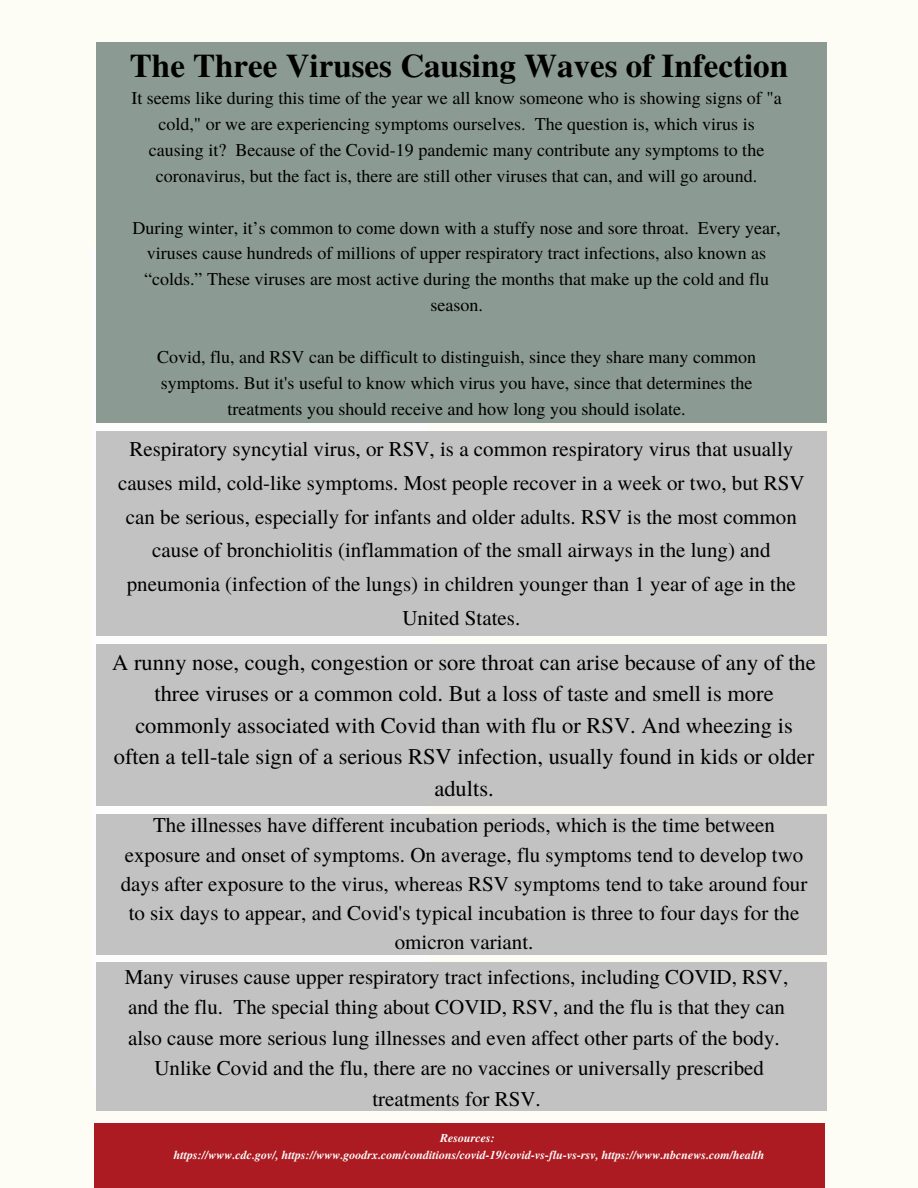
<style>
.page{position:relative;width:918px;height:1188px;background:#fdfdf5}
.page>*{position:absolute;margin:0;border:0;box-sizing:border-box;transform-origin:0 0}
.t1{font:700 33px "Te X Gyre Termes";color:#000}
.t2{font:22.5px/31.5px "Te X Gyre Termes";color:#000;text-align:center}
.t3{font:21px/33.8px "Te X Gyre Termes";color:#000;text-align:center}
.t4{font:18px/25.8px "Te X Gyre Termes";color:#000;text-align:center}
.t5{font:italic 700 12px/17px "Te X Gyre Termes";color:#fdfdfd;text-align:center}
</style>
<div class="page">
<div style="left:92px;top:247px;width:336px;height:840px;background:#fdfdfd"></div>
<div style="left:97px;top:43px;width:730px;height:380px;background:#8c9a94"></div>
<div style="left:94px;top:1124px;width:730px;height:64px;background:#ac1b21"></div>
<div style="left:97px;top:431px;width:730px;height:205px;background:#c2c2c2"></div>
<div style="left:97px;top:644px;width:730px;height:162px;background:#c2c2c2"></div>
<div style="left:97px;top:814px;width:730px;height:140px;background:#c2c2c2"></div>
<div style="left:97px;top:962px;width:730px;height:148px;background:#c2c2c2"></div>
<h1 class="t1" style="left:130px;top:40px;width:660px">The Three Viruses Causing Waves of Infection</h1>
<p class="t4" style="left:131px;top:84px;width:652px">It seems like during this time of the year we all know someone who is showing signs of "a cold," or we are experiencing symptoms ourselves. The question is, which virus is causing it? Because of the Covid-19 pandemic many contribute any symptoms to the coronavirus, but the fact is, there are still other viruses that can, and will go around.</p>
<p class="t4" style="left:132px;top:214px;width:650px">During winter, it’s common to come down with a stuffy nose and sore throat. Every year, viruses cause hundreds of millions of upper respiratory tract infections, also known as “colds.” These viruses are most active during the months that make up the cold and flu season.</p>
<p class="t4" style="left:157px;top:343px;width:600px">Covid, flu, and RSV can be difficult to distinguish, since they share many common symptoms. But it's useful to know which virus you have, since that determines the treatments you should receive and how long you should isolate.</p>
<p class="t3" style="left:118px;top:431px;width:688px">Respiratory syncytial virus, or RSV, is a common respiratory virus that usually causes mild, cold-like symptoms. Most people recover in a week or two, but RSV can be serious, especially for infants and older adults. RSV is the most common cause of bronchiolitis (inflammation of the small airways in the lung) and pneumonia (infection of the lungs) in children younger than 1 year of age in the United States.</p>
<p class="t2" style="left:112px;top:645px;width:705px">A runny nose, cough, congestion or sore throat can arise because of any of the three viruses or a common cold. But a loss of taste and smell is more commonly associated with Covid than with flu or RSV. And wheezing is often a tell-tale sign of a serious RSV infection, usually found in kids or older adults.</p>
<p class="t3" style="left:121px;top:810px;width:688px;line-height:29.2px">The illnesses have different incubation periods, which is the time between exposure and onset of symptoms. On average, flu symptoms tend to develop two days after exposure to the virus, whereas RSV symptoms tend to take around four to six days to appear, and Covid's typical incubation is three to four days for the omicron variant.</p>
<p class="t3" style="left:125px;top:961px;width:665px;line-height:30.3px">Many viruses cause upper respiratory tract infections, including COVID, RSV, and the flu. The special thing about COVID, RSV, and the flu is that they can also cause more serious lung illnesses and even affect other parts of the body.<br>Unlike Covid and the flu, there are no vaccines or universally prescribed treatments for RSV.</p>
<p class="t5" style="left:174px;top:1129px;width:592px">Resources:<br>https://www.cdc.gov/, https://www.goodrx.com/conditions/covid-19/covid-vs-flu-vs-rsv, https://www.nbcnews.com/health</p>
</div>
